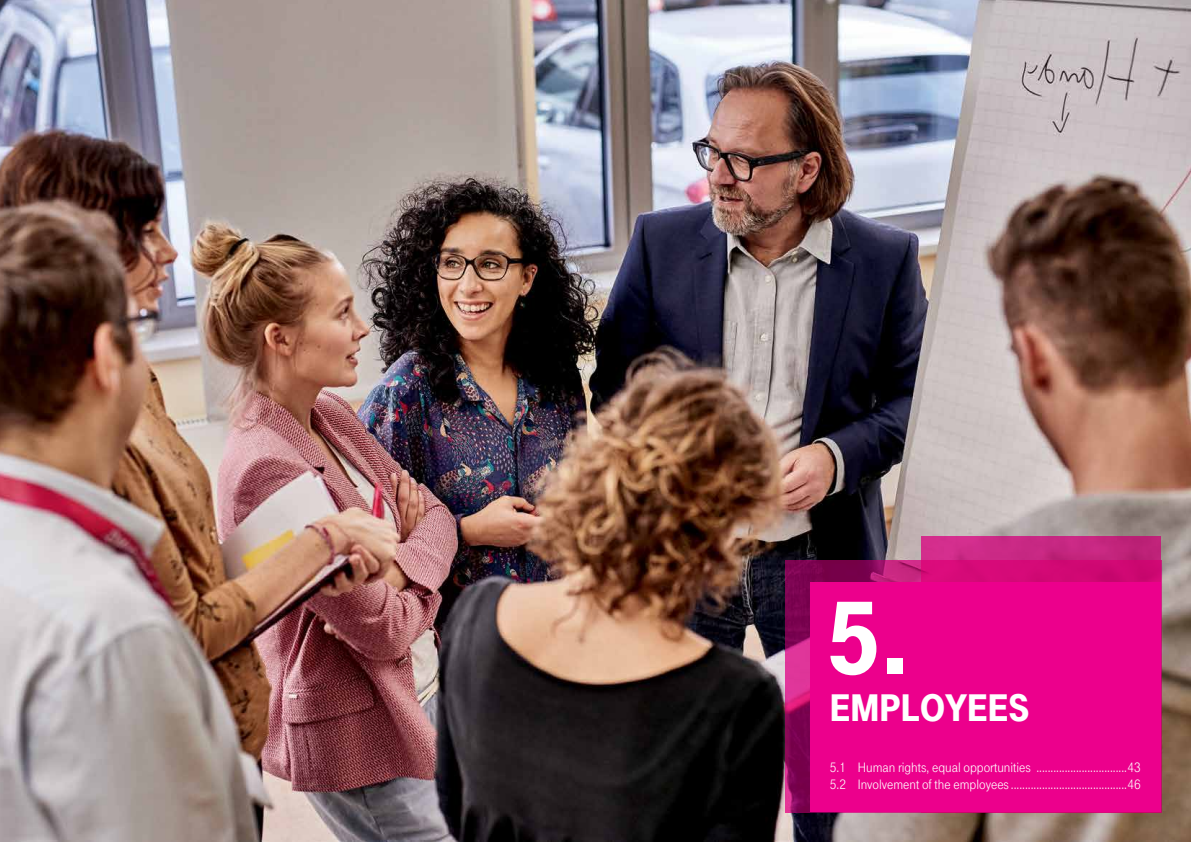
<style>
.page{position:relative;width:1191px;height:842px;background:#fff}
.page>*{position:absolute;margin:0;border:0;box-sizing:border-box;transform-origin:0 0}
.t1{font:108px "Tele Grotesk H Ultr";color:#fff}
.t2{font:40px "Tele Grotesk H Ultr";color:#fff}
.t3{font:14.1px/17px "Tele Grotesk H Norm";color:#fff}
</style>
<div class="page">
<img style="left:0;top:0;width:1191px;height:842px">
<div style="left:921px;top:536px;width:240px;height:276px;background:linear-gradient(to right,#d42e8e,#bc2177)"></div>
<svg style="left:785px;top:560px;width:376px;height:252px;background:#af0c6a"></svg>
<div style="left:810px;top:583px;width:351px;height:229px;background:#ec008c"></div>
<h1 class="t1" style="left:828px;top:578px;width:83px">5.</h1>
<h2 class="t2" style="left:829px;top:685px;width:201px">EM PLOYEES</h2>
<p class="t3" style="left:829px;top:759px;width:313px">5.1 Human rights, equal opportunities ................................43<br>5.2 Involvement of the employees.........................................46</p>
</div>
